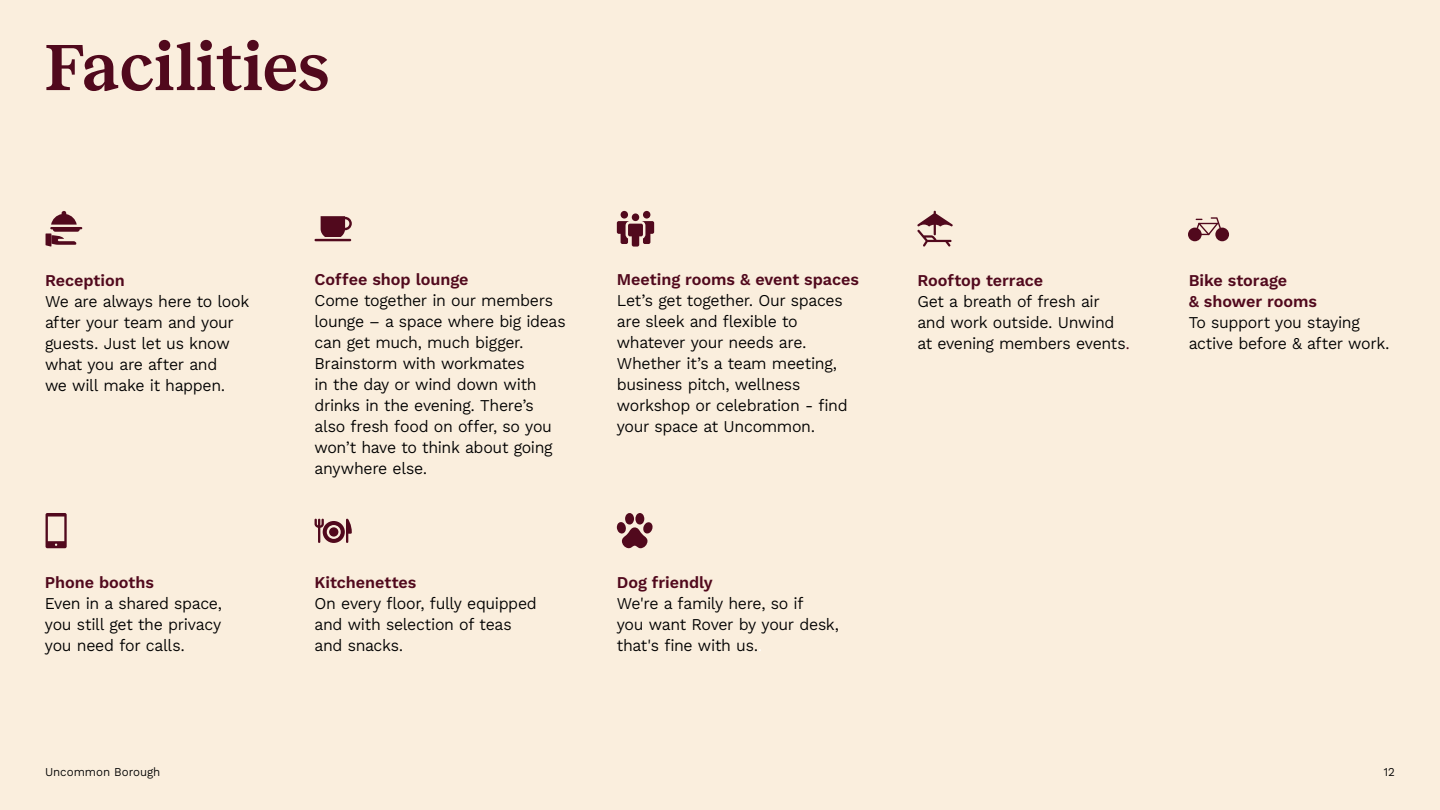
<style>
.page{position:relative;width:1440px;height:810px;background:#faeedd}
.page>*{position:absolute;margin:0;border:0;box-sizing:border-box;transform-origin:0 0}
.t1{font:600 67.5px "Reckless";letter-spacing:.005em;color:#51091d}
.t2{font:16.5px/21px "Kantumruy Pro";letter-spacing:-.02em;color:#000}
.t3{font:600 16.5px/21px "Kantumruy Pro";letter-spacing:-.005em;color:#51091d}
.t4{font:12px "Kantumruy Pro";color:#000}
.s1{color:#fff}
.s2{color:#51091d}
</style>
<div class="page">
<svg style="left:46px;top:211px;width:36px;height:36px"></svg>
<hr style="left:315px;top:239px;width:36px;height:2px;background:#51091d">
<svg style="left:321px;top:216px;width:31px;height:21px"></svg>
<div style="left:643px;top:211px;width:7px;height:8px;background:#51091d;border-radius:50%"></div>
<div style="left:621px;top:211px;width:7px;height:8px;background:#51091d;border-radius:50%"></div>
<svg style="left:617px;top:213px;width:37px;height:34px"></svg>
<svg style="left:917px;top:211px;width:36px;height:36px"></svg>
<svg style="left:315px;top:519px;width:37px;height:24px"></svg>
<svg style="left:46px;top:513px;width:21px;height:35px"></svg>
<div style="left:1188px;top:228px;width:14px;height:13px;background:#51091d;border-radius:50%"></div>
<div style="left:1215px;top:228px;width:14px;height:13px;background:#51091d;border-radius:50%"></div>
<svg style="left:1194px;top:217px;width:29px;height:18px"></svg>
<svg style="left:617px;top:513px;width:36px;height:35px"></svg>
<h1 class="t1" style="left:45px;top:18px;width:286px">Facilities</h1>
<p class="t3" style="left:45px;top:271px;width:81px">Reception</p>
<p class="t2" style="left:45px;top:292px;width:206px">We are always here to look after your team and your guests. Just let us know what you are after and<br>we will make it happen.</p>
<p class="t3" style="left:45px;top:573px;width:111px">Phone booths</p>
<p class="t2" style="left:45px;top:594px;width:178px;text-align:justify">Even in a shared space, you still get the privacy you need for calls.</p>
<p class="t3" style="left:315px;top:270px;width:155px">Coffee shop lounge</p>
<p class="t2" style="left:315px;top:292px;width:253px">Come together in our members lounge – a space where big ideas can get much, much bigger.<br>Brainstorm with workmates<br>in the day or wind down with drinks in the evening. There’s also fresh food on offer, so you won’t have to think about going anywhere else.</p>
<p class="t3" style="left:315px;top:573px;width:103px">Kitchenettes</p>
<p class="t2" style="left:315px;top:594px;width:224px">On every floor, fully equipped and with selection of teas and snacks.</p>
<p class="t3" style="left:617px;top:270px;width:244px">Meeting rooms &amp; event spaces</p>
<p class="t2" style="left:617px;top:292px;width:232px">Let’s get together. Our spaces are sleek and flexible to whatever your needs are.<br>Whether it’s a team meeting, business pitch, wellness workshop or celebration - find your space at Uncommon.</p>
<p class="t3" style="left:617px;top:573px;width:97px">Dog friendly</p>
<p class="t2" style="left:617px;top:594px;width:224px">We're a family here, so if<br>you want Rover by your desk, that's fine with us.<span class="s1">.</span></p>
<p class="t3" style="left:917px;top:271px;width:127px">Rooftop terrace</p>
<p class="t2" style="left:917px;top:292px;width:214px">Get a breath of fresh air and work outside. Unwind at evening members events<span class="s2">.</span></p>
<p class="t3" style="left:1189px;top:271px;width:130px">Bike storage<br>&amp; shower rooms</p>
<p class="t2" style="left:1189px;top:313px;width:203px">To support you staying active before &amp; after work.</p>
<p class="t4" style="left:45px;top:765px;width:117px">Uncommon Borough</p>
<p class="t4" style="left:1384px;top:765px;width:13px">12</p>
</div>
